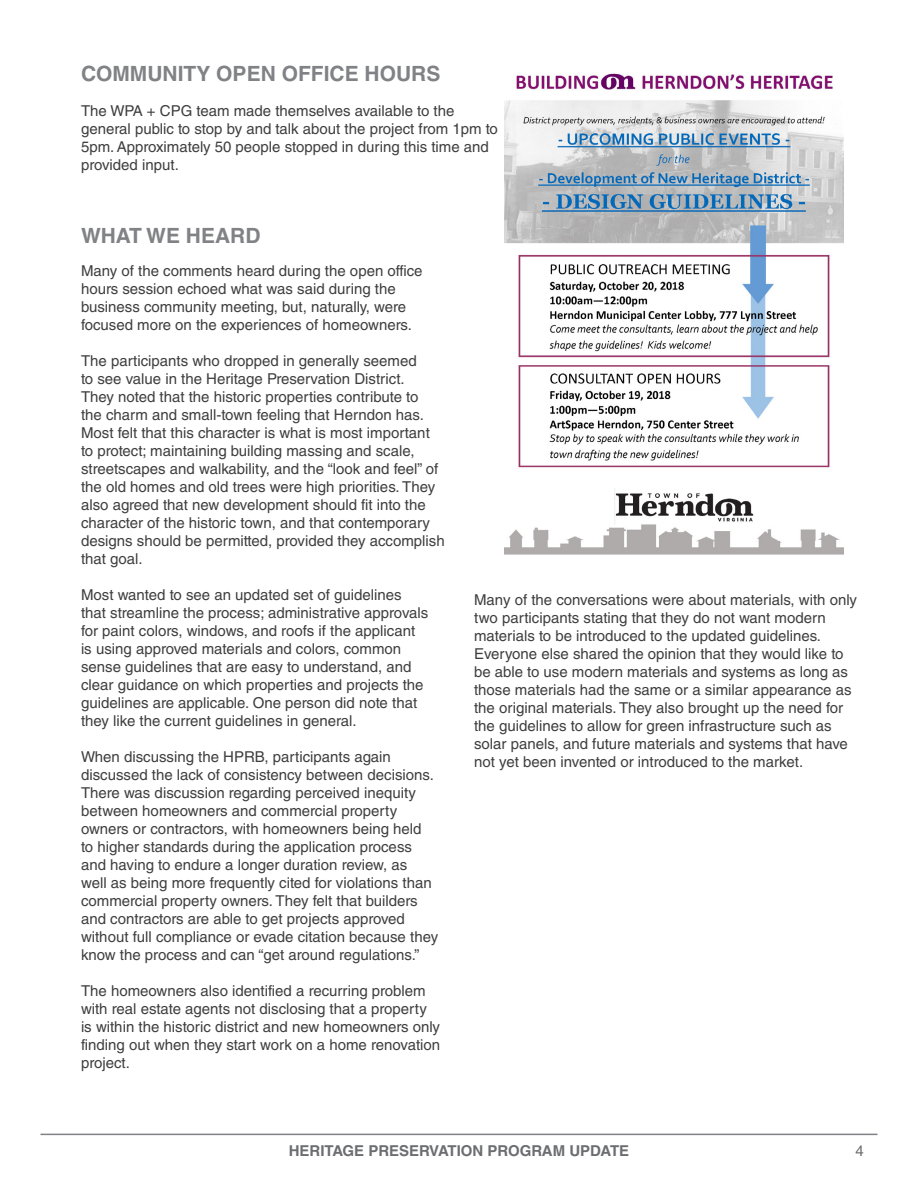
<style>
.page{position:relative;width:918px;height:1188px;background:#fff}
.page>*{position:absolute;margin:0;border:0;box-sizing:border-box;transform-origin:0 0}
.t1{font:700 21px "Helvetica LT Std";color:#808285}
.t2{font:15px/18px "Helvetica LT Std";color:#3e3e3f}
.t3{font:700 15px "Helvetica LT Std";color:#6c6d70}
.t4{font:15px "Helvetica LT Std";color:#6c6d70}
</style>
<div class="page">
<hr style="left:40px;top:1134px;width:838px;height:1px;background:#808285">
<img style="left:505px;top:73px;width:338px;height:482px">
<p class="t1" style="left:81px;top:61px;width:361px">COMMUNITY OPEN OFFICE HOURS</p>
<p class="t2" style="left:81px;top:101px;width:418px">The WPA + CPG team made themselves available to the general public to stop by and talk about the project from 1pm to 5pm. Approximately 50 people stopped in during this time and provided input.</p>
<p class="t1" style="left:81px;top:223px;width:181px">WHAT WE HEARD</p>
<p class="t2" style="left:81px;top:262px;width:343px">Many of the comments heard during the open office hours session echoed what was said during the business community meeting, but, naturally, were focused more on the experiences of homeowners.</p>
<p class="t2" style="left:81px;top:352px;width:365px">The participants who dropped in generally seemed<br>to see value in the Heritage Preservation District.<br>They noted that the historic properties contribute to<br>the charm and small-town feeling that Herndon has.<br>Most felt that this character is what is most important to protect; maintaining building massing and scale, streetscapes and walkability, and the “look and feel” of the old homes and old trees were high priorities. They also agreed that new development should fit into the character of the historic town, and that contemporary designs should be permitted, provided they accomplish that goal.</p>
<p class="t2" style="left:81px;top:586px;width:349px">Most wanted to see an updated set of guidelines that streamline the process; administrative approvals for paint colors, windows, and roofs if the applicant is using approved materials and colors, common sense guidelines that are easy to understand, and clear guidance on which properties and projects the guidelines are applicable. One person did note that they like the current guidelines in general.</p>
<p class="t2" style="left:81px;top:748px;width:359px">When discussing the HPRB, participants again discussed the lack of consistency between decisions.<br>There was discussion regarding perceived inequity between homeowners and commercial property owners or contractors, with homeowners being held<br>to higher standards during the application process and having to endure a longer duration review, as<br>well as being more frequently cited for violations than commercial property owners. They felt that builders and contractors are able to get projects approved without full compliance or evade citation because they know the process and can “get around regulations.”</p>
<p class="t2" style="left:81px;top:982px;width:361px">The homeowners also identified a recurring problem with real estate agents not disclosing that a property is within the historic district and new homeowners only finding out when they start work on a home renovation project.</p>
<p class="t2" style="left:474px;top:590px;width:384px">Many of the conversations were about materials, with only two participants stating that they do not want modern materials to be introduced to the updated guidelines.<br>Everyone else shared the opinion that they would like to be able to use modern materials and systems as long as those materials had the same or a similar appearance as the original materials. They also brought up the need for the guidelines to allow for green infrastructure such as solar panels, and future materials and systems that have not yet been invented or introduced to the market.</p>
<p class="t3" style="left:289px;top:1142px;width:342px">HERITAGE PRESERVATION PROGRAM UPDATE</p>
<p class="t4" style="left:856px;top:1142px;width:10px">4</p>
</div>
